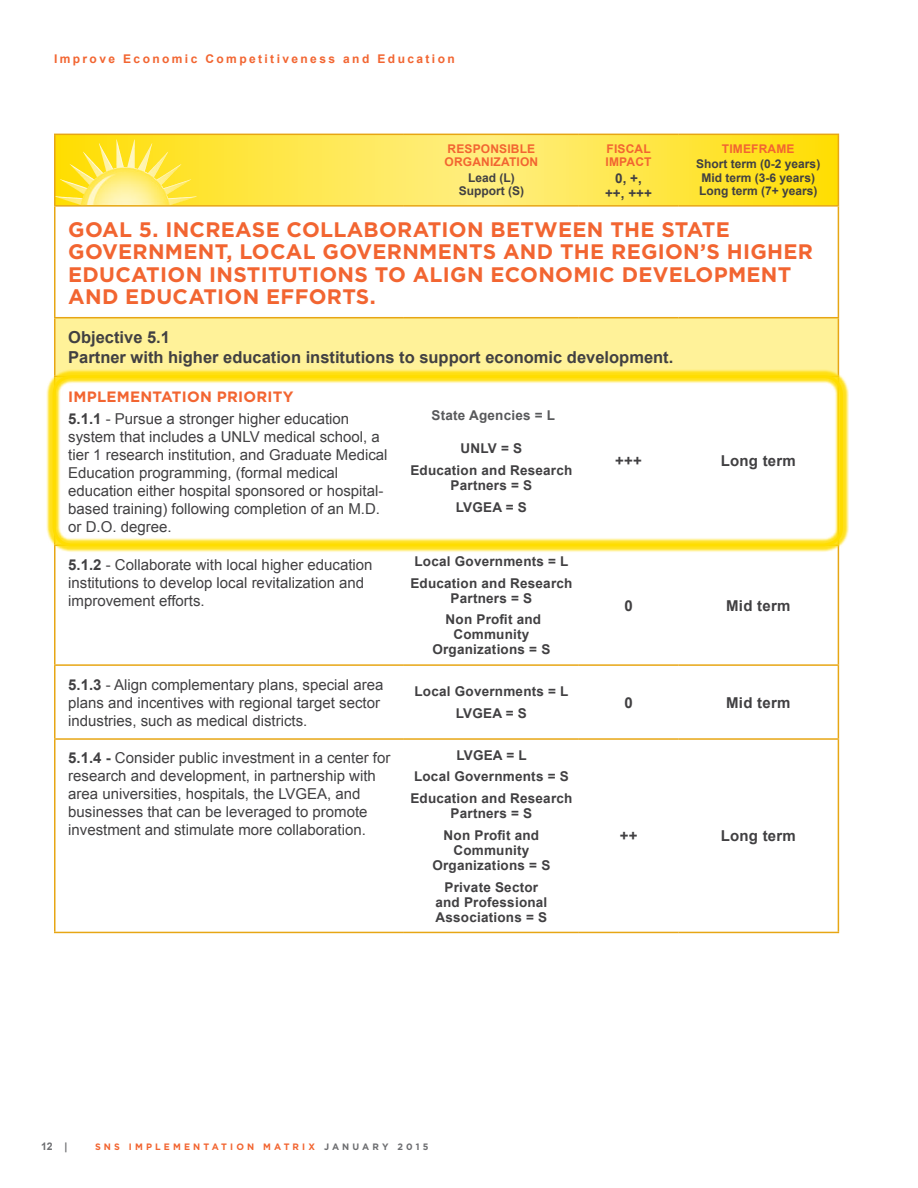
<style>
.page{position:relative;width:918px;height:1188px;background:#fff}
.page>*{position:absolute;margin:0;border:0;box-sizing:border-box;transform-origin:0 0}
.t1{font:700 21px "Gotham";letter-spacing:.015em;color:#f26531}
.t2{font:700 16.5px/19.8px "Arial";color:#414042}
.t3{font:15px/18px "Arial";color:#414042}
.t4{font:700 15px "Arial";letter-spacing:.015em;color:#414042}
.t5{font:700 15px "Gotham";letter-spacing:.015em;color:#f26531}
.t6{font:700 13.5px/21.8px "Arial";letter-spacing:.015em;color:#414042;text-align:center}
.t7{font:700 13.5px "Arial";color:#58595b}
.t8{font:700 12px/13.5px "Arial";color:#414042;text-align:center}
.t9{font:700 12px/13.5px "Arial";letter-spacing:.015em;color:#f26531}
.t10{font:700 12px "Arial";letter-spacing:.2em;color:#f26531}
.t11{font:700 10.5px "Arial";color:#6d6e71}
.t12{font:700 9.3px "Gotham";letter-spacing:.35em;color:#f26531}
.t13{font:700 9.3px "Gotham";letter-spacing:.345em;color:#6d6e71}
.s1{font-weight:700}
.s2{color:#f26531}
</style>
<div class="page">
<svg style="left:56px;top:135px;width:782px;height:70px;background:#fee74a"></svg>
<div style="left:55px;top:318px;width:783px;height:59px;background:#fff299"></div>
<hr style="left:54px;top:207px;width:2px;height:110px;background:#e7a614">
<hr style="left:838px;top:207px;width:1px;height:110px;background:#e7a614">
<hr style="left:54px;top:317px;width:350px;height:1px;background:#e7a614">
<hr style="left:54px;top:318px;width:2px;height:58px;background:#e7a614">
<hr style="left:404px;top:317px;width:175px;height:1px;background:#e7a614">
<hr style="left:579px;top:317px;width:99px;height:1px;background:#e7a614">
<hr style="left:678px;top:317px;width:161px;height:1px;background:#e7a614">
<hr style="left:838px;top:318px;width:1px;height:58px;background:#e7a614">
<hr style="left:54px;top:134px;width:350px;height:1px;background:#e7a614">
<hr style="left:54px;top:135px;width:2px;height:70px;background:#e7a614">
<hr style="left:404px;top:134px;width:175px;height:1px;background:#e7a614">
<hr style="left:579px;top:134px;width:99px;height:1px;background:#e7a614">
<hr style="left:678px;top:134px;width:161px;height:1px;background:#e7a614">
<hr style="left:838px;top:135px;width:1px;height:70px;background:#e7a614">
<hr style="left:54px;top:205px;width:350px;height:2px;background:#e7a614">
<hr style="left:404px;top:205px;width:175px;height:2px;background:#e7a614">
<hr style="left:579px;top:205px;width:99px;height:2px;background:#e7a614">
<hr style="left:678px;top:205px;width:161px;height:2px;background:#e7a614">
<hr style="left:54px;top:546px;width:2px;height:118px;background:#e7a614">
<hr style="left:838px;top:546px;width:1px;height:118px;background:#e7a614">
<hr style="left:54px;top:664px;width:350px;height:2px;background:#e7a614">
<hr style="left:54px;top:666px;width:2px;height:72px;background:#e7a614">
<hr style="left:404px;top:664px;width:175px;height:2px;background:#e7a614">
<hr style="left:579px;top:664px;width:99px;height:2px;background:#e7a614">
<hr style="left:678px;top:664px;width:161px;height:2px;background:#e7a614">
<hr style="left:838px;top:666px;width:1px;height:72px;background:#e7a614">
<hr style="left:54px;top:738px;width:350px;height:2px;background:#e7a614">
<hr style="left:54px;top:740px;width:2px;height:192px;background:#e7a614">
<hr style="left:404px;top:738px;width:175px;height:2px;background:#e7a614">
<hr style="left:579px;top:738px;width:99px;height:2px;background:#e7a614">
<hr style="left:678px;top:738px;width:161px;height:2px;background:#e7a614">
<hr style="left:838px;top:740px;width:1px;height:192px;background:#e7a614">
<hr style="left:54px;top:932px;width:350px;height:1px;background:#e7a614">
<hr style="left:404px;top:932px;width:175px;height:1px;background:#e7a614">
<hr style="left:579px;top:932px;width:99px;height:1px;background:#e7a614">
<hr style="left:678px;top:932px;width:161px;height:1px;background:#e7a614">
<img style="left:56px;top:140px;width:136px;height:65px">
<div style="left:47px;top:369px;width:802px;height:183px;background:#fd0;opacity:.9"></div>
<div style="left:52px;top:375px;width:791px;height:171px;border:3px solid #fd0;border-radius:18px"></div>
<p class="t10" style="left:54px;top:51px;width:402px">Improve E conomic Competitiveness and E ducation</p>
<p class="t9" style="left:445px;top:142px;width:95px">Responsible<br>Organization</p>
<p class="t8" style="left:459px;top:171px;width:67px">Lead (L)<br>Support (S)</p>
<p class="t9" style="left:606px;top:142px;width:47px">Fiscal<br>Impact</p>
<p class="t6" style="left:605px;top:172px;width:48px;line-height:15px">0, +, ++, +++</p>
<p class="t9" style="left:722px;top:142px;width:74px">Timeframe</p>
<p class="t8" style="left:696px;top:158px;width:126px;text-align:left">Short term (0-2 years)<br>Mid term (3-6 years)<br>Long term (7+ years)</p>
<h1 class="t1" style="left:68px;top:217px;width:33px">GOAL</h1>
<h1 class="t1" style="left:139px;top:217px;width:82px">5. INCREASE</h1>
<h1 class="t1" style="left:287px;top:217px;width:32px">COLLA</h1>
<h1 class="t1" style="left:364px;top:217px;width:31px">BORATION</h1>
<h1 class="t1" style="left:491px;top:217px;width:83px">BETWEEN</h1>
<h1 class="t1" style="left:610px;top:217px;width:16px">THE</h1>
<h1 class="t1" style="left:661px;top:217px;width:15px">STATE</h1>
<h1 class="t1" style="left:68px;top:240px;width:17px">GOVERN</h1>
<h1 class="t1" style="left:165px;top:240px;width:34px">MENT</h1>
<h1 class="t1" style="left:227px;top:240px;width:113px">, LOCAL GOVERN</h1>
<h1 class="t1" style="left:419px;top:240px;width:34px">MENTS</h1>
<h1 class="t1" style="left:503px;top:240px;width:18px">AND</h1>
<h1 class="t1" style="left:560px;top:240px;width:16px">THE</h1>
<h1 class="t1" style="left:611px;top:240px;width:16px">REGION</h1>
<h1 class="t1" style="left:700px;top:240px;width:42px">’S HIGHER</h1>
<h1 class="t1" style="left:68px;top:262px;width:16px">EDU</h1>
<h1 class="t1" style="left:116px;top:262px;width:31px">CATION</h1>
<h1 class="t1" style="left:209px;top:262px;width:14px">INSTITUTIONS</h1>
<h1 class="t1" style="left:375px;top:262px;width:53px">TO ALIGN</h1>
<h1 class="t1" style="left:491px;top:262px;width:48px">ECONO</h1>
<h1 class="t1" style="left:573px;top:262px;width:65px">MIC DEVELOP</h1>
<h1 class="t1" style="left:728px;top:262px;width:34px">MENT</h1>
<h1 class="t1" style="left:68px;top:285px;width:18px">AND</h1>
<h1 class="t1" style="left:125px;top:285px;width:16px">EDU</h1>
<h1 class="t1" style="left:173px;top:285px;width:31px">CATION</h1>
<h1 class="t1" style="left:266px;top:285px;width:59px">EFFORTS</h1>
<h1 class="t1" style="left:370px;top:285px;width:8px">.</h1>
<p class="t2" style="left:68px;top:328px;width:607px">Objective 5.1<br>Partner with higher education institutions to support economic development.</p>
<p class="t5" style="left:68px;top:388px;width:29px">IMPLE</p>
<p class="t5" style="left:117px;top:388px;width:25px">MENTATION</p>
<p class="t5" style="left:217px;top:388px;width:21px">PRIORIT</p>
<p class="t5" style="left:283px;top:388px;width:12px">Y</p>
<p class="t3" style="left:68px;top:410px;width:321px"><span class="s1">5.1.1</span> - Pursue a stronger higher education system that includes a UNLV medical school, a tier 1 research institution, and Graduate Medical Education programming, (formal medical education either hospital sponsored or hospital&shy;based training) following completion of an M.D. or D.O. degree.</p>
<p class="t7" style="left:432px;top:406px;width:124px">State Agencies = L</p>
<p class="t6" style="left:410px;top:438px;width:164px">UNLV = S<br>Education and Research</p>
<p class="t6" style="left:456px;top:475px;width:77px;text-align:left;text-indent:-5px">Partners = S<br>LVGEA</p>
<p class="t4" style="left:615px;top:451px;width:28px">+++</p>
<p class="t4" style="left:721px;top:451px;width:77px">Long term</p>
<p class="t6" style="left:506px;top:496px;width:21px">= S</p>
<p class="t3" style="left:68px;top:555px;width:306px"><span class="s1">5.1.2</span> - Collaborate with local higher education institutions to develop local revitalization and improvement efforts.</p>
<p class="t6" style="left:410px;top:551px;width:164px">Local Governments = L<br>Education and Research</p>
<p class="t6" style="left:446px;top:587px;width:97px">Partners = S<br>Non Profit and</p>
<p class="t6" style="left:432px;top:627px;width:118px;line-height:15px">Community<br>Organizations = S</p>
<p class="t3" style="left:68px;top:675px;width:317px"><span class="s1">5.1.3</span> - Align complementary plans, special area plans and incentives with regional target sector industries, such as medical districts.</p>
<p class="t6" style="left:456px;top:681px;width:113px;text-align:left;text-indent:-41px">Local Governments = L<br>LVGEA</p>
<p class="t6" style="left:506px;top:703px;width:21px">= S</p>
<p class="t3" style="left:68px;top:749px;width:324px"><span class="s1">5.1.4 -</span> Consider public investment in a center for research and development, in partnership with area universities, hospitals, the LVGEA, and businesses that can be leveraged to promote investment and stimulate more collaboration.</p>
<p class="t6" style="left:456px;top:744px;width:28px">LVGEA</p>
<p class="t6" style="left:410px;top:744px;width:164px;text-align:left;text-indent:96px">= L<br>Local Governments = S<br>Education and Research</p>
<p class="t6" style="left:444px;top:803px;width:97px">Partners = S<br>Non Profit and</p>
<p class="t6" style="left:432px;top:843px;width:118px;line-height:15px">Community<br>Organizations = S</p>
<p class="t6" style="left:435px;top:880px;width:114px;line-height:15px">Private Sector and Professional<br>Associations = S</p>
<p class="t4" style="left:624px;top:595px;width:10px">0</p>
<p class="t4" style="left:726px;top:595px;width:66px">Mid term</p>
<p class="t4" style="left:624px;top:692px;width:10px">0</p>
<p class="t4" style="left:726px;top:692px;width:66px">Mid term</p>
<p class="t4" style="left:620px;top:826px;width:19px">++</p>
<p class="t4" style="left:721px;top:826px;width:77px">Long term</p>
<p class="t11" style="left:41px;top:1139px;width:28px">12 |</p>
<p class="t12" style="left:95px;top:1141px;width:60px">SNS IMPLE</p>
<p class="t12" style="left:173px;top:1141px;width:21px">M ENTATION</p>
<p class="t12" style="left:263px;top:1141px;width:20px">M ATRI</p>
<p class="t13" style="left:308px;top:1141px;width:34px"><span class="s2">X</span> JANUAR</p>
<p class="t13" style="left:382px;top:1141px;width:48px">Y 2015</p>
</div>
